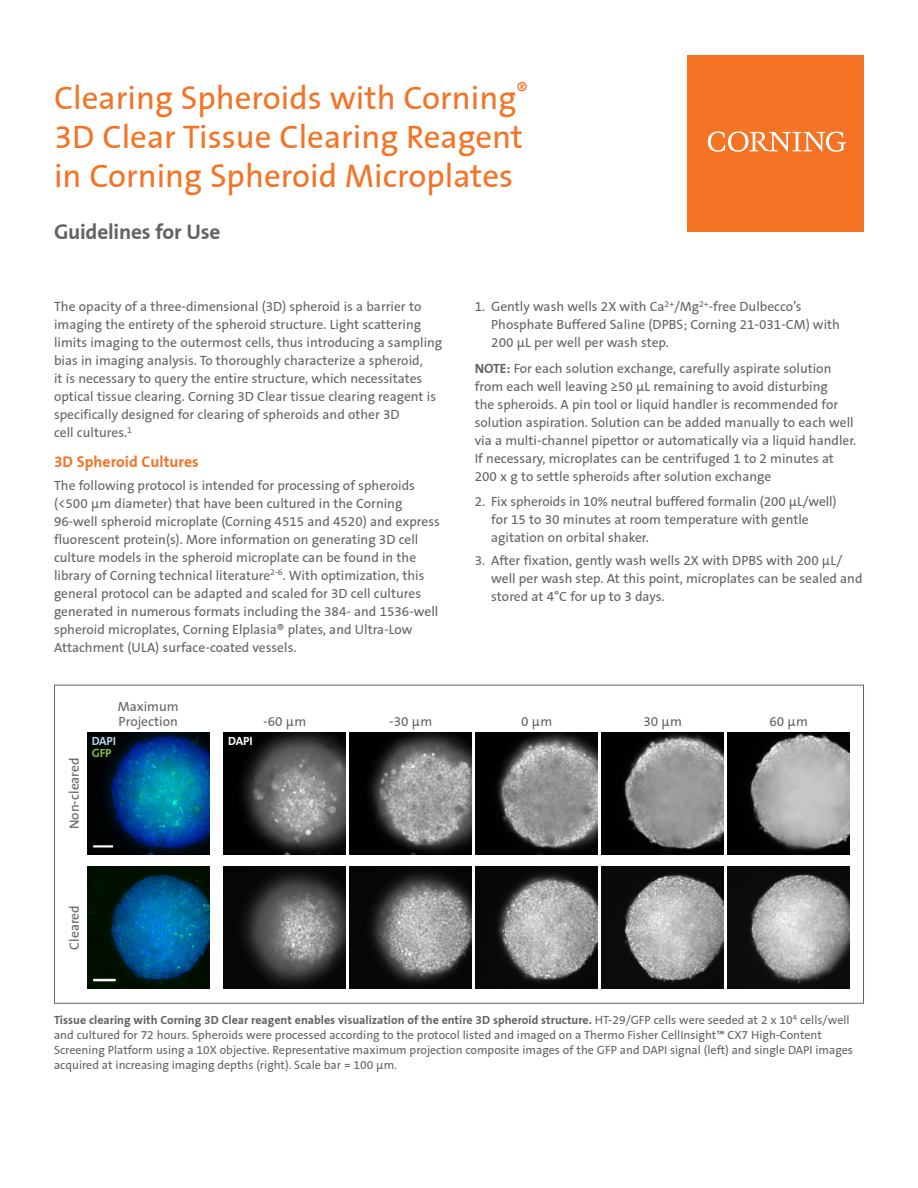
<style>
.page{position:relative;width:918px;height:1188px;background:#fff}
.page>*{position:absolute;margin:0;border:0;box-sizing:border-box;transform-origin:0 0}
.t1{font:33px/39px "Corning Sans";color:#f47325}
.Title_sub{font:700 21.3px "Corning Sans";letter-spacing:-.01em;color:#636366}
.A_Head{font:700 15.75px "Corning Sans";color:#f47325}
._9_12_body{font:13.5px/18px "Corning Sans";color:#636366}
.Numlist{font:13.5px/18px "Corning Sans";color:#636366}
._9_12_body-2{font:12px/15px "Corning Sans";color:#636366}
._8_5_table_text_flus{font:700 12px "Corning Sans";color:#afd7e8}
._8_5_table_text_flus-2{font:700 12px "Corning Sans";color:#fff}
._8_5_table_text_flus-3{font:700 12px "Corning Sans";color:#7fc241}
.s1{font-weight:700}
</style>
<div class="page">
<div style="left:688px;top:56px;width:176px;height:176px;background:#f47325"></div>
<svg style="left:708px;top:131px;width:138px;height:21px"></svg>
<img style="left:87px;top:732px;width:122px;height:123px">
<img style="left:224px;top:732px;width:122px;height:123px">
<img style="left:350px;top:732px;width:122px;height:123px">
<img style="left:476px;top:732px;width:122px;height:123px">
<img style="left:602px;top:732px;width:122px;height:123px">
<img style="left:728px;top:732px;width:122px;height:123px">
<img style="left:87px;top:866px;width:122px;height:123px">
<img style="left:224px;top:866px;width:122px;height:123px">
<img style="left:350px;top:866px;width:122px;height:123px">
<img style="left:476px;top:866px;width:122px;height:123px">
<img style="left:602px;top:866px;width:122px;height:123px">
<img style="left:728px;top:866px;width:122px;height:123px">
<p class="t1" style="left:54px;top:78px;width:476px">Clearing Spheroids with Corning<sup>®<br></sup>3D Clear Tissue Clearing Reagent in Corning Spheroid Microplates</p>
<p class="Title_sub" style="left:54px;top:219px;width:168px">Guidelines for Use</p>
<p class="_9_12_body" style="left:54px;top:298px;width:390px">The opacity of a three-dimensional (3D) spheroid is a barrier to imaging the entirety of the spheroid structure. Light scattering limits imaging to the outermost cells, thus introducing a sampling bias in imaging analysis. To thoroughly characterize a spheroid,<br>it is necessary to query the entire structure, which necessitates optical tissue clearing. Corning 3D Clear tissue clearing reagent is specifically designed for clearing of spheroids and other 3D<br>cell cultures.<sup>1</sup></p>
<p class="A_Head" style="left:54px;top:453px;width:146px">3D Spheroid Cultures</p>
<p class="_9_12_body" style="left:54px;top:476px;width:387px">The following protocol is intended for processing of spheroids (&lt;500 μm diameter) that have been cultured in the Corning 96-well spheroid microplate (Corning 4515 and 4520) and express fluorescent protein(s). More information on generating 3D cell culture models in the spheroid microplate can be found in the library of Corning technical literature<sup>2-6</sup>. With optimization, this general protocol can be adapted and scaled for 3D cell cultures generated in numerous formats including the 384- and 1536-well spheroid microplates, Corning Elplasia® plates, and Ultra-Low Attachment (ULA) surface-coated vessels.</p>
<p class="Numlist" style="left:491px;top:298px;width:350px;text-indent:-16px">1. Gently wash wells 2X with Ca<sup>2+</sup>/Mg<sup>2+</sup>-free Dulbecco’s<br>Phosphate Buffered Saline (DPBS; Corning 21-031-CM) with<br>200 μL per well per wash step.</p>
<p class="_9_12_body" style="left:475px;top:359px;width:383px"><span class="s1">NOTE:</span> For each solution exchange, carefully aspirate solution from each well leaving ≥50 μL remaining to avoid disturbing<br>the spheroids. A pin tool or liquid handler is recommended for solution aspiration. Solution can be added manually to each well via a multi-channel pipettor or automatically via a liquid handler.<br>If necessary, microplates can be centrifuged 1 to 2 minutes at 200 x g to settle spheroids after solution exchange</p>
<p class="Numlist" style="left:491px;top:493px;width:347px;text-indent:-16px">2. Fix spheroids in 10% neutral buffered formalin (200 μL/well) for 15 to 30 minutes at room temperature with gentle agitation on orbital shaker.</p>
<p class="Numlist" style="left:491px;top:551px;width:373px;text-indent:-16px">3. After fixation, gently wash wells 2X with DPBS with 200 μL/ well per wash step. At this point, microplates can be sealed and stored at 4°C for up to 3 days.</p>
<p class="_9_12_body" style="left:65px;top:829px;width:73px;rotate:-90deg">Non-cleared</p>
<p class="_9_12_body" style="left:118px;top:699px;width:63px;line-height:15px">Maximum<br>Projection</p>
<p class="_8_5_table_text_flus" style="left:92px;top:734px;width:26px">DAPI</p>
<p class="_8_5_table_text_flus-2" style="left:228px;top:734px;width:26px">DAPI</p>
<p class="_8_5_table_text_flus-3" style="left:92px;top:746px;width:21px">GFP</p>
<p class="_9_12_body" style="left:263px;top:712px;width:44px">-60 µm</p>
<p class="_9_12_body" style="left:389px;top:712px;width:44px">-30 µm</p>
<p class="_9_12_body" style="left:521px;top:712px;width:32px">0 µm</p>
<p class="_9_12_body" style="left:644px;top:712px;width:40px">30 µm</p>
<p class="_9_12_body" style="left:770px;top:712px;width:40px">60 µm</p>
<p class="_9_12_body" style="left:65px;top:950px;width:46px;rotate:-90deg">Cleared</p>
<p class="_9_12_body-2" style="left:54px;top:1013px;width:801px"><span class="s1">Tissue clearing with Corning 3D Clear reagent enables visualization of the entire 3D spheroid structure.</span> HT-29/GFP cells were seeded at 2 x 10<sup>4</sup> cells/well and cultured for 72 hours. Spheroids were processed according to the protocol listed and imaged on a Thermo Fisher CellInsight™ CX7 High-Content Screening Platform using a 10X objective. Representative maximum projection composite images of the GFP and DAPI signal (left) and single DAPI images acquired at increasing imaging depths (right). Scale bar = 100 μm.</p>
</div>
